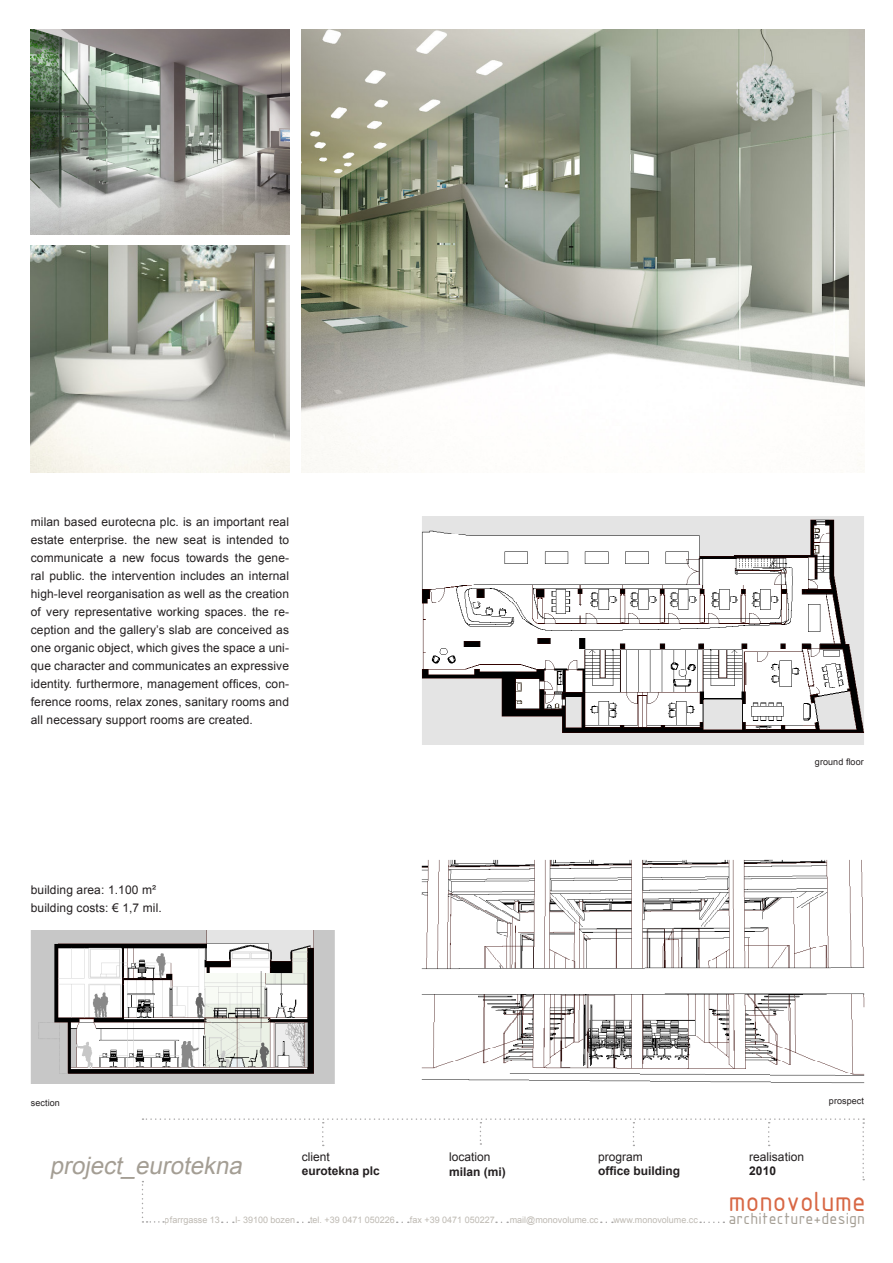
<style>
.page{position:relative;width:893px;height:1263px;background:#fff}
.page>*{position:absolute;margin:0;border:0;box-sizing:border-box;transform-origin:0 0}
.t1{font:30px "ISOCPEUR";color:#d86744}
.t2{font:italic 24px "Arial";color:#a49e94}
.t3{font:17.4px "ISOCPEUR";letter-spacing:.01em;color:#a49e94}
.t4{font:12px/18px "Arial";letter-spacing:.01em;color:#231f20}
.t5{font:700 12px "Arial";color:#231f20}
.t6{font:9px "Arial";color:#a49e94}
.t7{font:9px "Arial";letter-spacing:.01em;color:#231f20}
</style>
<div class="page">
<svg style="left:142px;top:1118px;width:722px;height:105px"></svg>
<img style="left:301px;top:30px;width:563px;height:442px">
<img style="left:31px;top:245px;width:258px;height:227px">
<img style="left:31px;top:30px;width:258px;height:204px">
<img style="left:422px;top:517px;width:442px;height:227px">
<img style="left:31px;top:931px;width:304px;height:152px">
<img style="left:422px;top:860px;width:442px;height:223px">
<p class="t4" style="left:31px;top:513px;width:260px;text-align:justify">milan based eurotecna plc. is an important real estate enterprise. the new seat is intended to communicate a new focus towards the gene&shy;ral public. the intervention includes an internal high-level reorganisation as well as the creation of very representative working spaces. the re&shy;ception and the gallery’s slab are conceived as one organic object, which gives the space a uni&shy;que character and communicates an expressive identity. furthermore, management offices, con&shy;ference rooms, relax zones, sanitary rooms and all necessary support rooms are created.</p>
<p class="t4" style="left:31px;top:881px;width:133px">building area: 1.100 m² building costs: € 1,7 mil.</p>
<p class="t7" style="left:815px;top:756px;width:50px">ground floor</p>
<p class="t7" style="left:31px;top:1097px;width:31px">section</p>
<p class="t7" style="left:829px;top:1095px;width:37px">prospect</p>
<p class="t2" style="left:50px;top:1150px;width:199px">project_ eurotekna</p>
<p class="t4" style="left:302px;top:1148px;width:30px">client</p>
<p class="t5" style="left:302px;top:1163px;width:80px">eurotekna plc</p>
<p class="t4" style="left:449px;top:1148px;width:43px">location</p>
<p class="t5" style="left:449px;top:1163px;width:58px">milan (mi)</p>
<p class="t4" style="left:598px;top:1147px;width:46px">program</p>
<p class="t5" style="left:598px;top:1163px;width:84px">office building</p>
<p class="t4" style="left:749px;top:1147px;width:56px">realisation</p>
<p class="t5" style="left:749px;top:1163px;width:28px">2010</p>
<h1 class="t1" style="left:728px;top:1182px;width:139px">monovolume</h1>
<p class="t6" style="left:165px;top:1214px;width:57px">pfarrgasse 13</p>
<p class="t6" style="left:235px;top:1214px;width:62px">I- 39100 bozen</p>
<p class="t6" style="left:310px;top:1214px;width:86px">tel. +39 0471 050226</p>
<p class="t6" style="left:410px;top:1214px;width:86px">fax +39 0471 050227</p>
<p class="t6" style="left:510px;top:1214px;width:90px">mail@monovolume.cc</p>
<p class="t6" style="left:613px;top:1214px;width:86px">www.monovolume.cc</p>
<h3 class="t3" style="left:728px;top:1207px;width:138px">architecture+design</h3>
</div>
